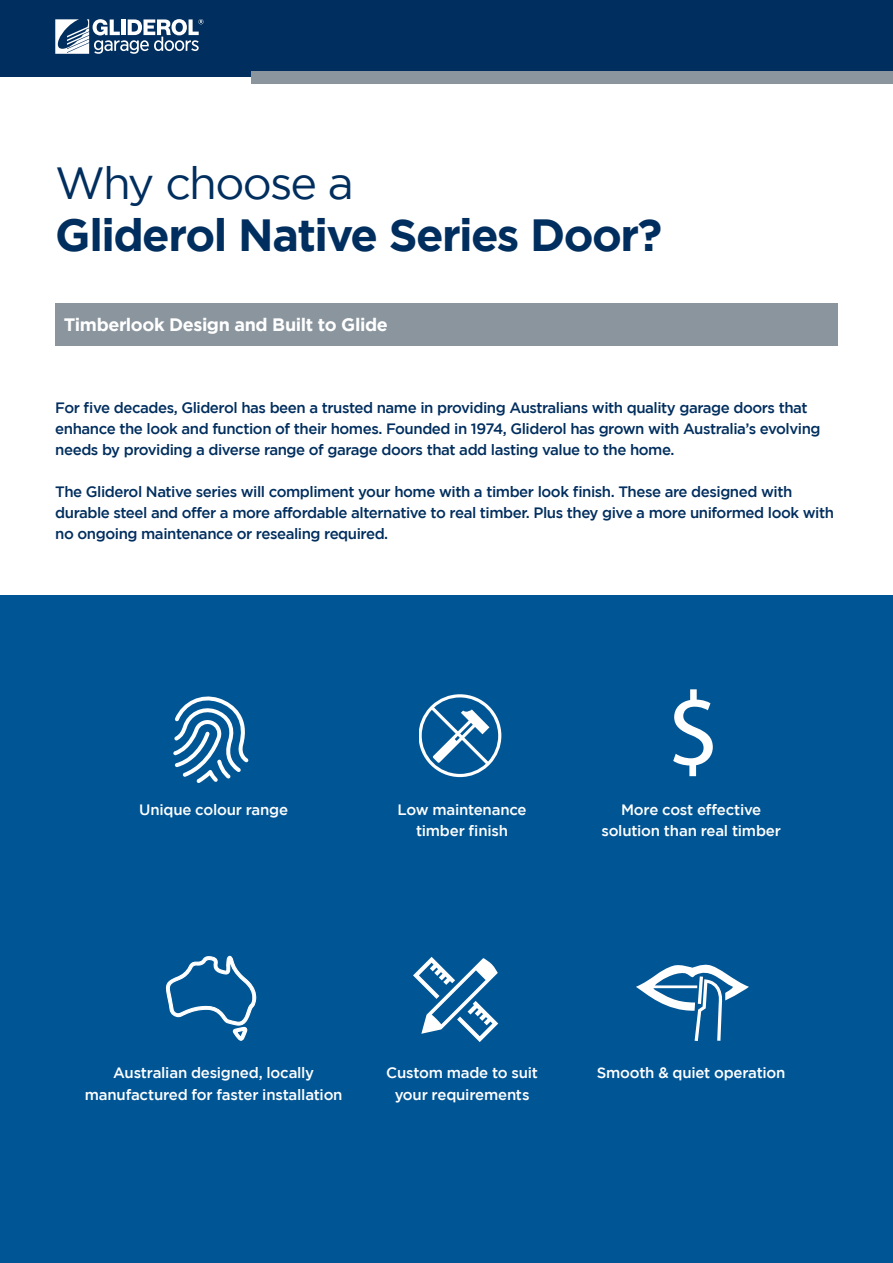
<style>
.page{position:relative;width:893px;height:1263px;background:#fff}
.page>*{position:absolute;margin:0;border:0;box-sizing:border-box;transform-origin:0 0}
._02_CONTENT_Heading1{font:700 45px "Gotham";letter-spacing:-.035em;color:#002e5e}
._02_CONTENT_Heading1-2{font:45px "Gotham";letter-spacing:-.04em;color:#002e5e}
._02_CONTENT_Sub-heading{font:700 18px "Gotham";letter-spacing:-.025em;color:#fff}
.t1{font:500 15px/21px "Gotham";letter-spacing:-.03em;color:#002e5e}
._02_CONTENT_Table_Text{font:500 15px/21px "Gotham";letter-spacing:-.015em;color:#fff;text-align:center}
</style>
<div class="page">
<div style="left:0;top:595px;width:893px;height:668px;background:#005595"></div>
<svg style="left:173px;top:696px;width:76px;height:87px"></svg>
<svg style="left:419px;top:694px;width:82px;height:83px"></svg>
<svg style="left:673px;top:689px;width:40px;height:87px"></svg>
<svg style="left:166px;top:955px;width:90px;height:86px"></svg>
<svg style="left:413px;top:957px;width:85px;height:85px"></svg>
<svg style="left:636px;top:964px;width:113px;height:77px"></svg>
<div style="left:55px;top:303px;width:783px;height:43px;background:#8a959e"></div>
<div style="left:0;top:0;width:893px;height:77px;background:#002e5e"></div>
<svg style="left:55px;top:19px;width:149px;height:35px"></svg>
<div style="left:252px;top:71px;width:641px;height:13px;background:#8a959e"></div>
<p class="_02_CONTENT_Heading1-2" style="left:55px;top:158px;width:300px">Why choose a</p>
<p class="_02_CONTENT_Heading1" style="left:55px;top:209px;width:608px">Gliderol Native Series Door?</p>
<p class="_02_CONTENT_Sub-heading" style="left:64px;top:314px;width:326px">Timberlook Design and Built to Glide</p>
<p class="t1" style="left:55px;top:397px;width:767px">For five decades, Gliderol has been a trusted name in providing Australians with quality garage doors that enhance the look and function of their homes. Founded in 1974, Gliderol has grown with Australia’s evolving needs by providing a diverse range of garage doors that add lasting value to the home.</p>
<p class="t1" style="left:55px;top:481px;width:780px">The Gliderol Native series will compliment your home with a timber look finish. These are designed with durable steel and offer a more affordable alternative to real timber. Plus they give a more uniformed look with no ongoing maintenance or resealing required.</p>
<p class="_02_CONTENT_Table_Text" style="left:139px;top:798px;width:151px">Unique colour range</p>
<p class="_02_CONTENT_Table_Text" style="left:397px;top:798px;width:131px">Low maintenance timber finish</p>
<p class="_02_CONTENT_Table_Text" style="left:601px;top:798px;width:181px">More cost effective solution than real timber</p>
<p class="_02_CONTENT_Table_Text" style="left:85px;top:1062px;width:259px">Australian designed, locally manufactured for faster installation</p>
<p class="_02_CONTENT_Table_Text" style="left:386px;top:1062px;width:153px">Custom made to suit your requirements</p>
<p class="_02_CONTENT_Table_Text" style="left:597px;top:1062px;width:190px">Smooth &amp; quiet operation</p>
</div>
